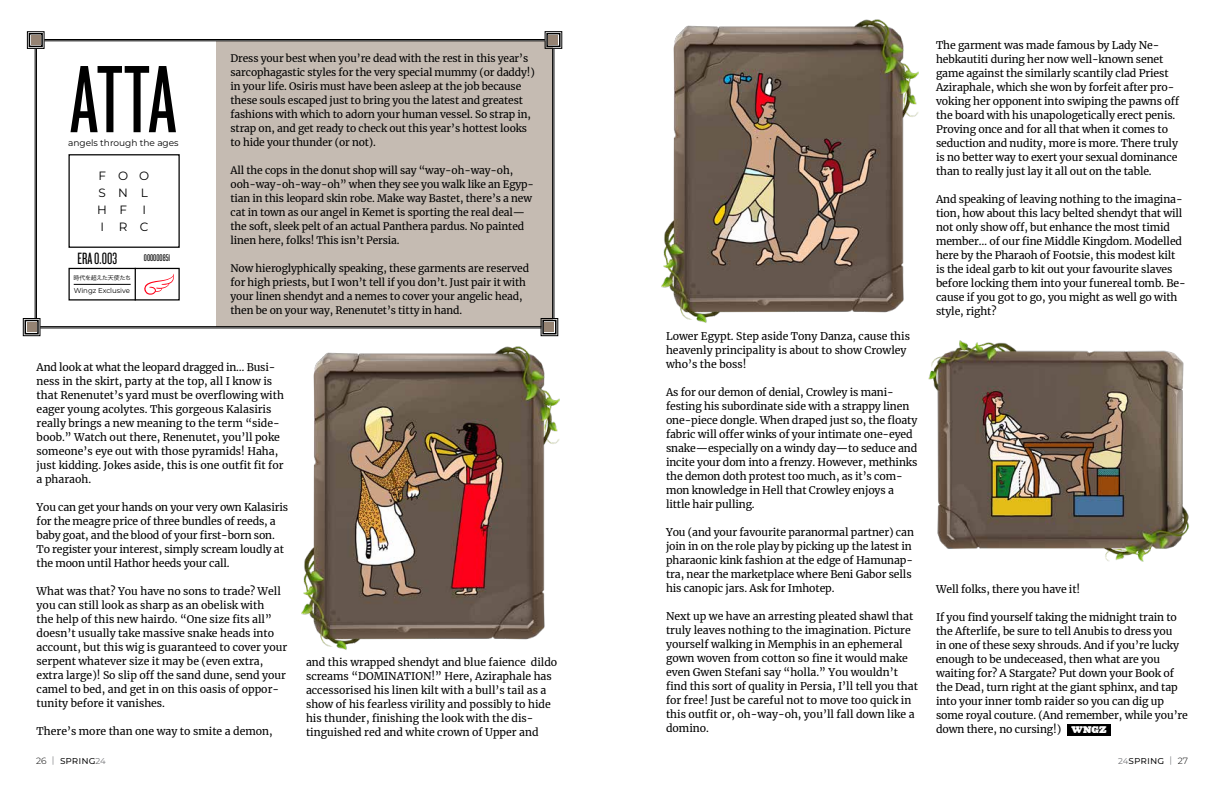
<style>
.page{position:relative;width:1224px;height:792px;background:#fff}
.page>*{position:absolute;margin:0;border:0;box-sizing:border-box;transform-origin:0 0}
.t1{font:99.4px "Knockout HTF27 Junior Bantamwt";color:#000}
.t2{font:17px "Knockout HTF27 Junior Bantamwt";color:#000}
.t3{font:12px/16.7px "Montserrat";color:#000;text-align:justify}
.t4{font:10.5px/14px "Merriweather";letter-spacing:-.01em;color:#000}
.t5{font:10.5px "Montserrat";color:#000}
.t6{font:10.2px/14px "Merriweather";letter-spacing:-.01em;color:#000}
.t7{font:10px "Knockout HTF27 Junior Bantamwt";color:#000}
.t8{font:9px "Montserrat";color:#000}
.t9{font:7px "Montserrat";color:#000}
.t10{font:6px "Hira Kaku Pro N W3";letter-spacing:-.04em;color:#000}
.s1{font-family:"Acropolis HTF";font-weight:900;font-size:9px;color:#fff}
.s2{font-weight:300;font-size:9px}
.s3{font-size:9px;color:#808285}
.s4{font-size:8.5px;color:#77787b}
</style>
<div class="page">
<div style="left:216px;top:41px;width:336px;height:286px;background:#c5bbb2"></div>
<hr style="left:553px;top:49px;width:1px;height:269px;background:#000">
<hr style="left:552px;top:49px;width:1px;height:269px;background:#000">
<hr style="left:44px;top:39px;width:501px;height:1px;background:#000">
<hr style="left:44px;top:41px;width:501px;height:1px;background:#000">
<div style="left:68px;top:154px;width:112px;height:94px;border:1px solid #000"></div>
<div style="left:68px;top:268px;width:112px;height:33px;border:1px solid #000"></div>
<svg style="left:144px;top:274px;width:30px;height:21px"></svg>
<hr style="left:135px;top:268px;width:1px;height:33px;background:#000">
<hr style="left:74px;top:284px;width:57px;height:1px;background:#000">
<hr style="left:40px;top:326px;width:501px;height:1px;background:#000">
<hr style="left:40px;top:328px;width:501px;height:1px;background:#000">
<hr style="left:35px;top:49px;width:1px;height:269px;background:#000">
<hr style="left:36px;top:49px;width:1px;height:269px;background:#000">
<svg style="left:27px;top:31px;width:18px;height:18px"></svg>
<div style="left:29px;top:33px;width:14px;height:14px;border:2px solid #000"></div>
<div style="left:31px;top:35px;width:9px;height:10px;background:#958373"></div>
<svg style="left:23px;top:318px;width:17px;height:18px"></svg>
<div style="left:25px;top:320px;width:14px;height:14px;border:2px solid #000"></div>
<div style="left:27px;top:322px;width:9px;height:10px;background:#958373"></div>
<svg style="left:541px;top:318px;width:17px;height:18px"></svg>
<div style="left:542px;top:320px;width:15px;height:14px;border:2px solid #000"></div>
<div style="left:545px;top:322px;width:9px;height:10px;background:#958373"></div>
<svg style="left:545px;top:31px;width:17px;height:18px"></svg>
<div style="left:546px;top:33px;width:15px;height:14px;border:2px solid #000"></div>
<div style="left:549px;top:35px;width:9px;height:10px;background:#958373"></div>
<img style="left:302px;top:346px;width:257px;height:304px">
<img style="left:661px;top:19px;width:257px;height:304px">
<img style="left:928px;top:341px;width:261px;height:221px">
<div style="left:1067px;top:724px;width:44px;height:11px;background:#000"></div>
<h1 class="t1" style="left:70px;top:51px;width:109px">ATTA</h1>
<p class="t3" style="left:97px;top:167px;width:11px">F S H I</p>
<p class="t3" style="left:118px;top:167px;width:12px">O N F R</p>
<p class="t8" style="left:68px;top:136px;width:112px">angels through the ages</p>
<p class="t3" style="left:139px;top:167px;width:12px">O</p>
<p class="t3" style="left:141px;top:184px;width:9px">L</p>
<p class="t3" style="left:142px;top:201px;width:5px">I</p>
<p class="t3" style="left:140px;top:218px;width:10px">C</p>
<h2 class="t2" style="left:77px;top:250px;width:41px">ERA 0.003</h2>
<p class="t7" style="left:144px;top:253px;width:28px">000000851</p>
<p class="t10" style="left:73px;top:273px;width:59px">時代を超えた天使たち</p>
<p class="t9" style="left:74px;top:286px;width:58px">Wingz Exclusive</p>
<p class="t6" style="left:231px;top:51px;width:306px">Dress your best when you’re dead with the rest in this year’s sarcophagastic styles for the very special mummy (or daddy!) in your life. Osiris must have been asleep at the job because these souls escaped just to bring you the latest and greatest fashions with which to adorn your human vessel. So strap in, strap on, and get ready to check out this year’s hottest looks to hide your thunder (or not).</p>
<p class="t6" style="left:231px;top:163px;width:305px">All the cops in the donut shop will say “way-oh-way-oh, ooh-way-oh-way-oh” when they see you walk like an Egyp&shy;tian in this leopard skin robe. Make way Bastet, there’s a new cat in town as our angel in Kemet is sporting the real deal— the soft, sleek pelt of an actual Panthera pardus. No painted linen here, folks! This isn’t Persia.</p>
<p class="t6" style="left:231px;top:261px;width:300px">Now hieroglyphically speaking, these garments are reserved for high priests, but I won’t tell if you don’t. Just pair it with your linen shendyt and a nemes to cover your angelic head, then be on your way, Renenutet’s titty in hand.</p>
<p class="t4" style="left:37px;top:360px;width:249px">And look at what the leopard dragged in… Busi&shy;ness in the skirt, party at the top, all I know is that Renenutet’s yard must be overflowing with eager young acolytes. This gorgeous Kalasiris really brings a new meaning to the term “side&shy;boob.” Watch out there, Renenutet, you’ll poke someone’s eye out with those pyramids! Haha, just kidding. Jokes aside, this is one outfit fit for a pharaoh.</p>
<p class="t4" style="left:37px;top:500px;width:253px">You can get your hands on your very own Kalasiris for the meagre price of three bundles of reeds, a baby goat, and the blood of your first-born son.<br>To register your interest, simply scream loudly at the moon until Hathor heeds your call.</p>
<p class="t4" style="left:37px;top:584px;width:252px">What was that? You have no sons to trade? Well you can still look as sharp as an obelisk with<br>the help of this new hairdo. “One size fits all” doesn’t usually take massive snake heads into account, but this wig is guaranteed to cover your serpent whatever size it may be (even extra, extra large)! So slip off the sand dune, send your camel to bed, and get in on this oasis of oppor&shy;tunity before it vanishes.</p>
<p class="t4" style="left:37px;top:724px;width:238px">There’s more than one way to smite a demon,</p>
<p class="t4" style="left:306px;top:655px;width:253px">and this wrapped shendyt and blue faience dildo screams “DOMINATION!” Here, Aziraphale has accessorised his linen kilt with a bull’s tail as a show of his fearless virility and possibly to hide his thunder, finishing the look with the dis&shy;tinguished red and white crown of Upper and</p>
<p class="t4" style="left:666px;top:329px;width:245px">Lower Egypt. Step aside Tony Danza, cause this heavenly principality is about to show Crowley who’s the boss!</p>
<p class="t4" style="left:666px;top:385px;width:253px">As for our demon of denial, Crowley is mani&shy;festing his subordinate side with a strappy linen one-piece dongle. When draped just so, the floaty fabric will offer winks of your intimate one-eyed snake—especially on a windy day—to seduce and incite your dom into a frenzy. However, methinks the demon doth protest too much, as it’s com&shy;mon knowledge in Hell that Crowley enjoys a little hair pulling.</p>
<p class="t4" style="left:666px;top:525px;width:249px">You (and your favourite paranormal partner) can join in on the role play by picking up the latest in pharaonic kink fashion at the edge of Hamunap&shy;tra, near the marketplace where Beni Gabor sells his canopic jars. Ask for Imhotep.</p>
<p class="t4" style="left:666px;top:609px;width:253px">Next up we have an arresting pleated shawl that truly leaves nothing to the imagination. Picture yourself walking in Memphis in an ephemeral gown woven from cotton so fine it would make even Gwen Stefani say “holla.” You wouldn’t find this sort of quality in Persia, I’ll tell you that for free! Just be careful not to move too quick in this outfit or, oh-way-oh, you’ll fall down like a domino.</p>
<p class="t4" style="left:936px;top:38px;width:245px">The garment was made famous by Lady Ne&shy;hebkautiti during her now well-known senet game against the similarly scantily clad Priest Aziraphale, which she won by forfeit after pro&shy;voking her opponent into swiping the pawns off the board with his unapologetically erect penis.<br>Proving once and for all that when it comes to seduction and nudity, more is more. There truly is no better way to exert your sexual dominance than to really just lay it all out on the table.</p>
<p class="t4" style="left:936px;top:192px;width:251px">And speaking of leaving nothing to the imagina&shy;tion, how about this lacy belted shendyt that will not only show off, but enhance the most timid member… of our fine Middle Kingdom. Modelled here by the Pharaoh of Footsie, this modest kilt is the ideal garb to kit out your favourite slaves before locking them into your funereal tomb. Be&shy;cause if you got to go, you might as well go with style, right?</p>
<p class="t4" style="left:936px;top:582px;width:146px">Well folks, there you have it!</p>
<p class="t4" style="left:936px;top:610px;width:253px">If you find yourself taking the midnight train to the Afterlife, be sure to tell Anubis to dress you<br>in one of these sexy shrouds. And if you’re lucky enough to be undeceased, then what are you waiting for? A Stargate? Put down your Book of the Dead, turn right at the giant sphinx, and tap into your inner tomb raider so you can dig up some royal couture. (And remember, while you’re down there, no cursing!) <span class="s1">WNGZ</span></p>
<p class="t5" style="left:36px;top:753px;width:71px"><span class="s2">26</span> <span class="s3">|</span> spring<span class="s4">24</span></p>
<p class="t5" style="left:1118px;top:753px;width:71px"><span class="s4">24</span>spring <span class="s3">|</span> <span class="s2">27</span></p>
</div>
